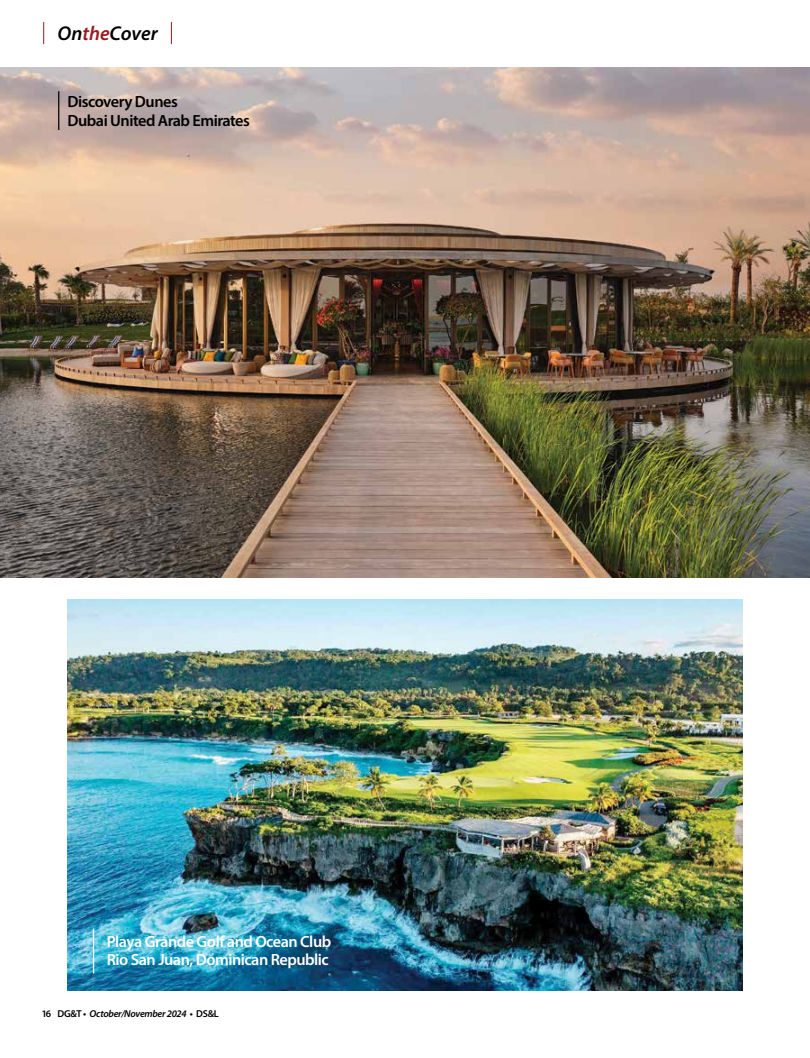
<style>
.page{position:relative;width:810px;height:1058px;background:#fff}
.page>*{position:absolute;margin:0;border:0;box-sizing:border-box;transform-origin:0 0}
.t1{font:italic 600 20px "Myriad Pro";color:#000}
.t2{font:600 16.25px/18.8px "Myriad Pro";letter-spacing:-.03em;color:#fff}
.t3{font:600 16.25px/18.8px "Myriad Pro";letter-spacing:-.03em;color:#000}
.t4{font:italic 600 10px "Myriad Pro";letter-spacing:-.03em;color:#000}
.s1{color:#991b1e}
.s2{font-style:normal}
</style>
<div class="page">
<img style="left:0;top:68px;width:810px;height:509px">
<img style="left:68px;top:599px;width:674px;height:391px">
<svg style="left:171px;top:22px;width:1px;height:22px"></svg>
<svg style="left:43px;top:22px;width:1px;height:22px"></svg>
<hr style="left:58px;top:91px;width:1px;height:39px;background:#000">
<hr style="left:93px;top:928px;width:1px;height:45px;background:#fff">
<p class="t1" style="left:57px;top:21px;width:102px">On<span class="s1">the</span>Cover</p>
<p class="t3" style="left:68px;top:92px;width:184px">Discovery Dunes<br>Dubai United Arab Emirates</p>
<p class="t2" style="left:107px;top:931px;width:226px">Playa Grande Golf and Ocean Club<br>Rio San Juan, Dominican Republic</p>
<p class="t4" style="left:42px;top:1007px;width:178px"><span class="s2">16 DG&amp;T •</span> October/November 2024 <span class="s2">• DS&amp;L</span></p>
</div>
